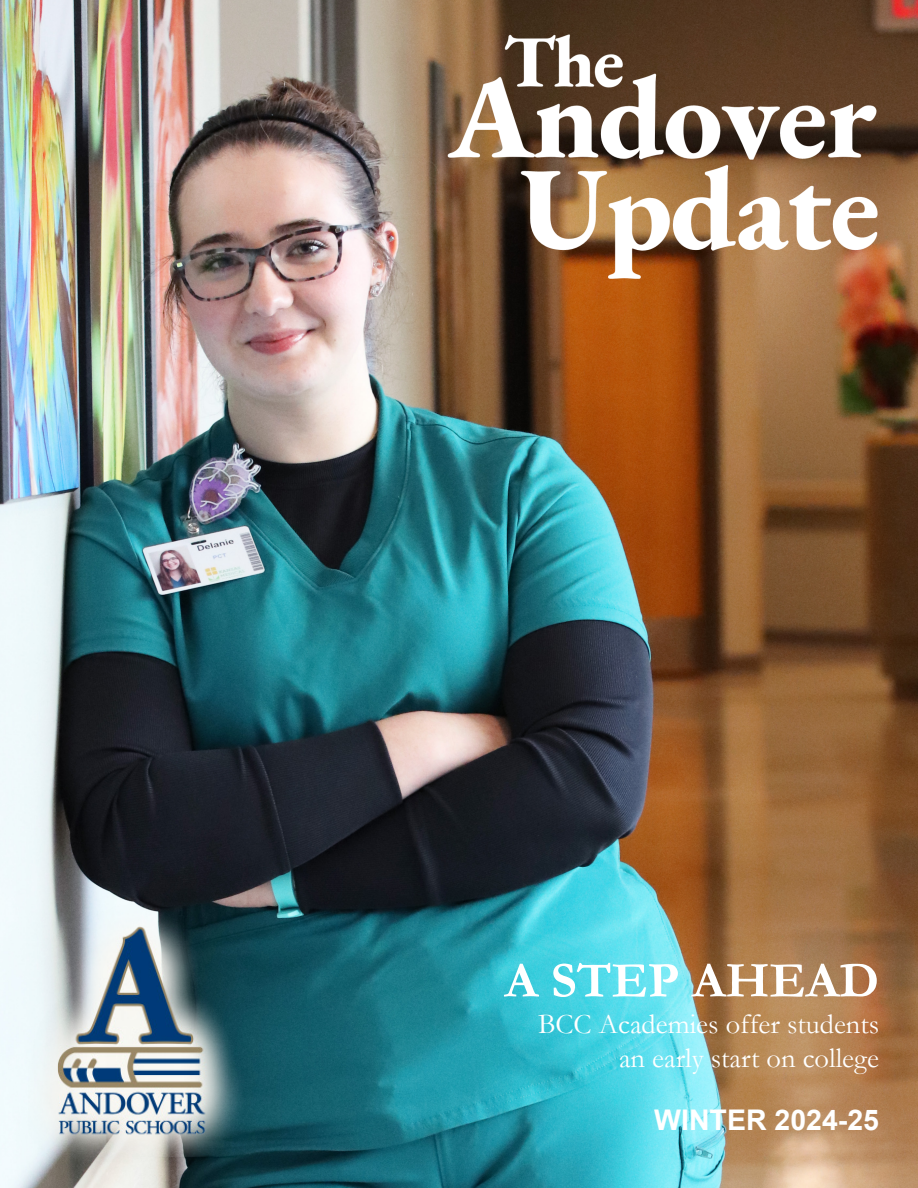
<style>
.page{position:relative;width:918px;height:1188px;background:#fff}
.page>*{position:absolute;margin:0;border:0;box-sizing:border-box;transform-origin:0 0}
.t1{font:700 51px "Garamond";color:#fff}
.t2{font:28.5px/34.2px "Garamond";color:#fff;text-align:right}
.t3{font:700 28.5px "Arial";color:#fff}
</style>
<div class="page">
<img style="left:0;top:0;width:918px;height:1188px">
<img style="left:446px;top:30px;width:440px;height:254px">
<img style="left:28px;top:896px;width:228px;height:278px">
<p class="t1" style="left:505px;top:946px;width:376px">A STEP AHEAD</p>
<p class="t2" style="left:538px;top:1006px;width:343px">BCC Academies offer students an early start on college</p>
<p class="t3" style="left:654px;top:1100px;width:226px">WINTER 2024-25</p>
</div>
